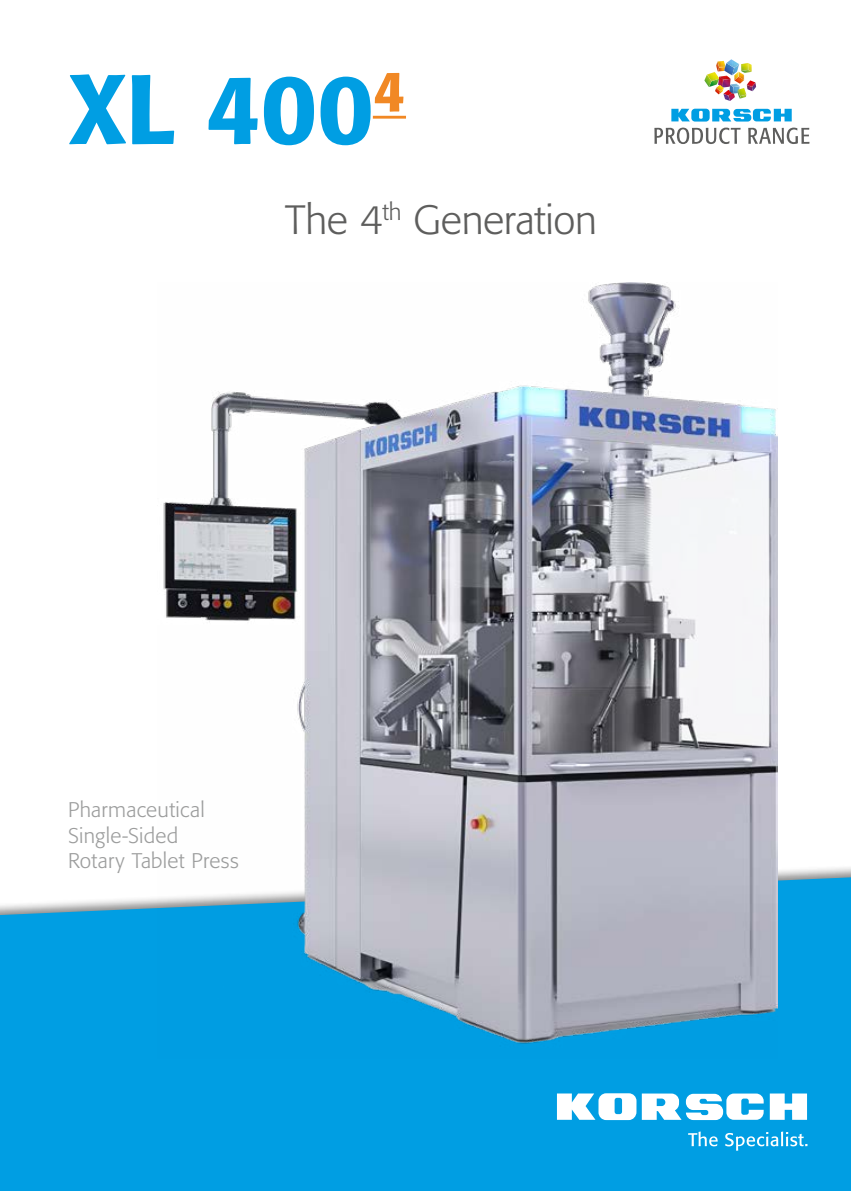
<style>
.page{position:relative;width:851px;height:1191px;background:#fff}
.page>*{position:absolute;margin:0;border:0;box-sizing:border-box;transform-origin:0 0}
.t1{font:500 97.5px "Formata";color:#009ee3}
.t2{font:300 40.5px "Formata";letter-spacing:-.01em;color:#5e5e5d}
.t3{font:300 21px/25.2px "Formata";letter-spacing:.01em;color:#9c9d9d}
</style>
<div class="page">
<div style="left:0;top:877px;width:850px;height:314px;background:#009ee3"></div>
<svg style="left:557px;top:1093px;width:249px;height:27px"></svg>
<svg style="left:688px;top:1131px;width:119px;height:19px"></svg>
<svg style="left:671px;top:109px;width:120px;height:13px"></svg>
<svg style="left:654px;top:128px;width:86px;height:16px"></svg>
<svg style="left:748px;top:128px;width:61px;height:16px"></svg>
<img style="left:704px;top:59px;width:52px;height:42px">
<img style="left:158px;top:282px;width:619px;height:776px">
<hr style="left:373px;top:116px;width:33px;height:3px;background:#f18824">
<h1 class="t1" style="left:68px;top:50px;width:339px">XL 400<sup>4</sup></h1>
<h2 class="t2" style="left:285px;top:196px;width:313px">The 4<sup>th</sup> Generation</h2>
<p class="t3" style="left:68px;top:797px;width:172px">Pharmaceutical<br>Single-Sided<br>Rotary Tablet Press</p>
</div>
